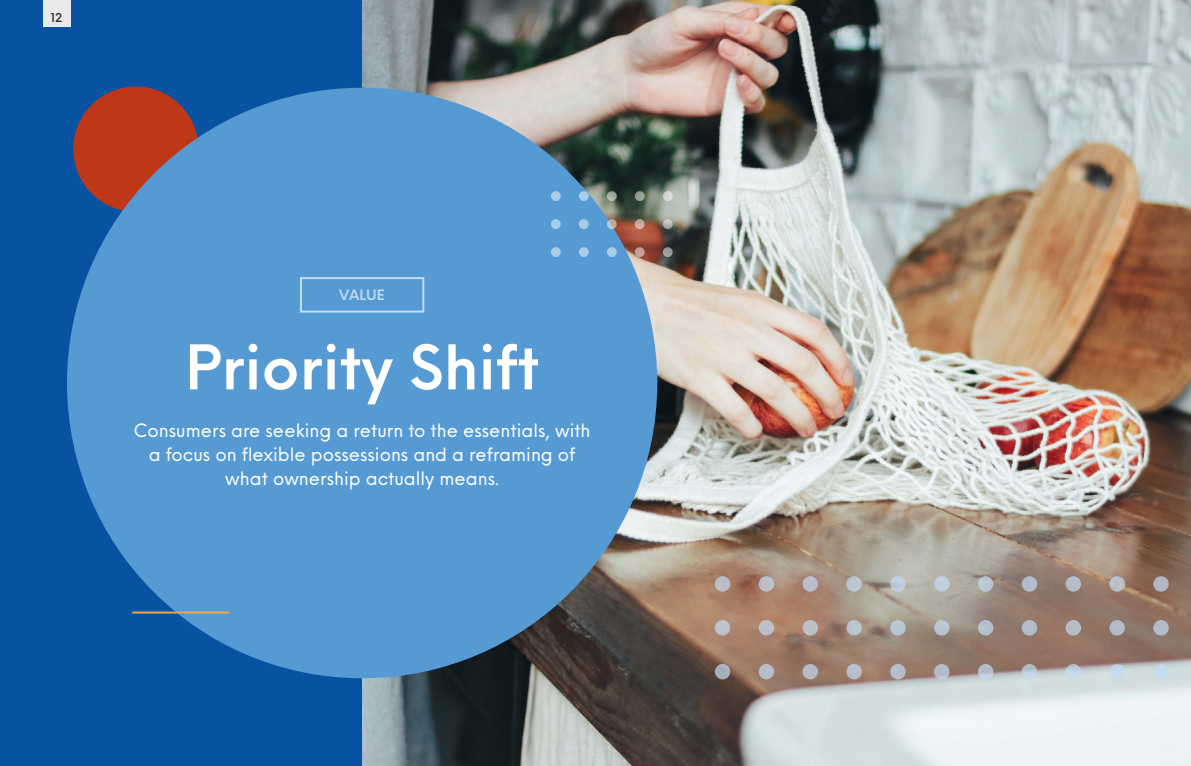
<style>
.page{position:relative;width:1191px;height:766px;background:#fff}
.page>*{position:absolute;margin:0;border:0;box-sizing:border-box;transform-origin:0 0}
.t1{font:600 60px "Neue Einstellung";color:#fff}
.t2{font:18px/24px "Neue Einstellung";color:#fff;text-align:center}
.t3{font:600 14px "Neue Einstellung";letter-spacing:.01em;color:#c4dcf4}
.t4{font:500 12px "Neue Einstellung";color:#2b2b2b}
</style>
<div class="page">
<div style="left:0;top:0;width:362px;height:765px;background:#0753a2"></div>
<img style="left:362px;top:0;width:829px;height:765px">
<div style="left:73px;top:86px;width:125px;height:126px;background:#be3818;border-radius:50%"></div>
<div style="left:67px;top:88px;width:590px;height:590px;background:#569ad4;border-radius:50%"></div>
<div style="left:1153px;top:663px;width:15px;height:16px;background:#c7dced;border-radius:50%"></div>
<div style="left:1153px;top:576px;width:15px;height:15px;background:#b0b8c3;border-radius:50%"></div>
<div style="left:1153px;top:620px;width:15px;height:15px;background:#b3bbc7;border-radius:50%"></div>
<svg style="left:978px;top:663px;width:15px;height:16px"></svg>
<div style="left:978px;top:576px;width:15px;height:15px;background:#bac7d4;border-radius:50%"></div>
<div style="left:978px;top:620px;width:15px;height:15px;background:#b5c0cd;border-radius:50%"></div>
<svg style="left:802px;top:663px;width:16px;height:16px"></svg>
<svg style="left:802px;top:576px;width:16px;height:15px"></svg>
<div style="left:802px;top:620px;width:16px;height:15px;background:#bdc1ca;border-radius:50%"></div>
<svg style="left:1109px;top:663px;width:15px;height:16px"></svg>
<div style="left:1109px;top:576px;width:15px;height:15px;background:#bac1ca;border-radius:50%"></div>
<div style="left:1109px;top:620px;width:15px;height:15px;background:#b3bcc9;border-radius:50%"></div>
<svg style="left:934px;top:663px;width:15px;height:16px"></svg>
<div style="left:934px;top:576px;width:15px;height:15px;background:#bfcfdc;border-radius:50%"></div>
<div style="left:934px;top:620px;width:15px;height:15px;background:#b9c4d0;border-radius:50%"></div>
<svg style="left:758px;top:663px;width:16px;height:16px"></svg>
<svg style="left:758px;top:576px;width:16px;height:15px"></svg>
<svg style="left:758px;top:620px;width:16px;height:15px"></svg>
<svg style="left:1065px;top:663px;width:16px;height:16px"></svg>
<svg style="left:1065px;top:576px;width:16px;height:15px"></svg>
<svg style="left:1065px;top:620px;width:16px;height:15px"></svg>
<svg style="left:890px;top:663px;width:15px;height:16px"></svg>
<svg style="left:890px;top:576px;width:15px;height:15px"></svg>
<div style="left:890px;top:620px;width:15px;height:15px;background:#b8c6d2;border-radius:50%"></div>
<svg style="left:715px;top:663px;width:15px;height:16px"></svg>
<div style="left:715px;top:576px;width:15px;height:15px;background:#bbbec8;border-radius:50%"></div>
<div style="left:715px;top:620px;width:15px;height:15px;background:#bdc2cb;border-radius:50%"></div>
<svg style="left:1021px;top:663px;width:16px;height:16px"></svg>
<svg style="left:1021px;top:576px;width:16px;height:15px"></svg>
<svg style="left:1021px;top:620px;width:16px;height:15px"></svg>
<svg style="left:846px;top:663px;width:16px;height:16px"></svg>
<div style="left:846px;top:576px;width:16px;height:15px;background:#bac7d2;border-radius:50%"></div>
<div style="left:846px;top:620px;width:16px;height:15px;background:#bac5d0;border-radius:50%"></div>
<hr style="left:132px;top:611px;width:97px;height:2px;background:#f6a147">
<div style="left:607px;top:247px;width:9px;height:10px;background:#aacce9;border-radius:50%"></div>
<svg style="left:607px;top:191px;width:9px;height:10px"></svg>
<svg style="left:607px;top:219px;width:9px;height:10px"></svg>
<svg style="left:579px;top:247px;width:10px;height:10px"></svg>
<svg style="left:579px;top:191px;width:10px;height:10px"></svg>
<svg style="left:579px;top:219px;width:10px;height:10px"></svg>
<div style="left:663px;top:247px;width:9px;height:10px;background:#999b9a;border-radius:50%"></div>
<svg style="left:663px;top:191px;width:9px;height:10px"></svg>
<svg style="left:663px;top:219px;width:9px;height:10px"></svg>
<svg style="left:551px;top:247px;width:10px;height:10px"></svg>
<svg style="left:551px;top:191px;width:10px;height:10px"></svg>
<svg style="left:551px;top:219px;width:10px;height:10px"></svg>
<div style="left:635px;top:247px;width:9px;height:10px;background:#c79e97;border-radius:50%"></div>
<div style="left:635px;top:191px;width:9px;height:10px;background:#929c96;border-radius:50%"></div>
<svg style="left:635px;top:219px;width:9px;height:10px"></svg>
<div style="left:300px;top:277px;width:124px;height:35px;border:2px solid #c4dcf4"></div>
<div style="left:43px;top:0;width:27px;height:27px;background:#e8e9e8"></div>
<p class="t4" style="left:51px;top:7px;width:13px">12</p>
<p class="t3" style="left:339px;top:282px;width:47px">VALUE</p>
<h1 class="t1" style="left:185px;top:313px;width:356px">Priority Shift</h1>
<p class="t2" style="left:134px;top:417px;width:458px">Consumers are seeking a return to the essentials, with a focus on flexible possessions and a reframing of what ownership actually means.</p>
</div>
